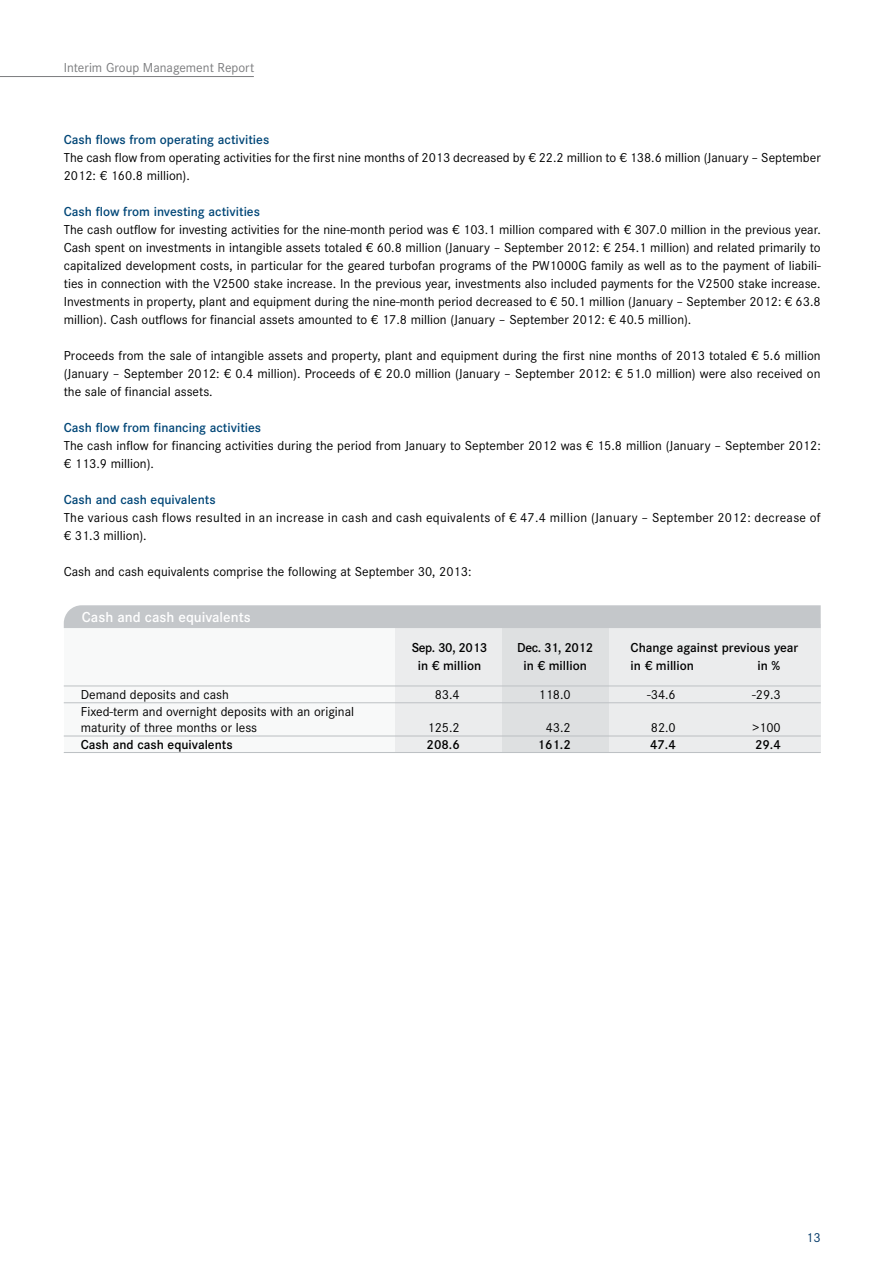
<style>
.page{position:relative;width:893px;height:1263px;background:#fff}
.page>*{position:absolute;margin:0;border:0;box-sizing:border-box;transform-origin:0 0}
.t1{font:600 15px "Corporate S";color:#fff}
.t2{font:13.5px/18px "Corporate S";color:#000}
.t3{font:13.5px/18px "Corporate S";letter-spacing:.02em;color:#000}
.t4{font:600 13.5px/18px "Corporate S";color:#000;text-align:center}
.t5{font:600 13.5px "Corporate S";color:#004677}
.t6{font:13.5px "Corporate S";color:#7b7c7e}
.t7{font:13.5px "Corporate S";color:#003867}
</style>
<div class="page">
<div style="left:64px;top:624px;width:757px;height:128px;background:#f8f9f9"></div>
<div style="left:608px;top:624px;width:213px;height:129px;background:#ebeced"></div>
<div style="left:396px;top:624px;width:106px;height:129px;background:#ebeced"></div>
<div style="left:502px;top:624px;width:106px;height:129px;background:#dee0e1"></div>
<div style="left:64px;top:605px;width:757px;height:23px;background:#c4c7ca"></div>
<hr style="left:64px;top:686px;width:757px;height:1px;background:#bdc1c4">
<hr style="left:64px;top:702px;width:757px;height:1px;background:#bdc1c4">
<hr style="left:64px;top:735px;width:757px;height:1px;background:#bdc1c4">
<hr style="left:64px;top:752px;width:757px;height:1px;background:#bdc1c4">
<hr style="left:0;top:76px;width:254px;height:1px;background:#7b7c7e">
<p class="t6" style="left:64px;top:60px;width:192px">Interim Group Management Report</p>
<p class="t5" style="left:64px;top:132px;width:207px">Cash flows from operating activities</p>
<p class="t2" style="left:64px;top:149px;width:758px">The cash flow from operating activities for the first nine months of 2013 decreased by € 22.2 million to € 138.6 million (January – September<br>2012: € 160.8 million).</p>
<p class="t5" style="left:64px;top:204px;width:198px">Cash flow from investing activities</p>
<p class="t2" style="left:64px;top:221px;width:758px;text-align:justify">The cash outflow for investing activities for the nine-month period was € 103.1 million compared with € 307.0 million in the previous year.<br>Cash spent on investments in intangible assets totaled € 60.8 million (January – September 2012: € 254.1 million) and related primarily to capitalized development costs, in particular for the geared turbofan programs of the PW1000G family as well as to the payment of liabili&shy;ties in connection with the V2500 stake increase. In the previous year, investments also included payments for the V2500 stake increase.<br>Investments in property, plant and equipment during the nine-month period decreased to € 50.1 million (January – September 2012: € 63.8 million). Cash outflows for financial assets amounted to € 17.8 million (January – September 2012: € 40.5 million).</p>
<p class="t2" style="left:64px;top:347px;width:758px;text-align:justify">Proceeds from the sale of intangible assets and property, plant and equipment during the first nine months of 2013 totaled € 5.6 million (January – September 2012: € 0.4 million). Proceeds of € 20.0 million (January – September 2012: € 51.0 million) were also received on the sale of financial assets.</p>
<p class="t5" style="left:64px;top:420px;width:199px">Cash flow from financing activities</p>
<p class="t2" style="left:64px;top:437px;width:758px">The cash inflow for financing activities during the period from January to September 2012 was € 15.8 million (January – September 2012: € 113.9 million).</p>
<p class="t5" style="left:64px;top:492px;width:153px">Cash and cash equivalents</p>
<p class="t3" style="left:64px;top:509px;width:758px">The various cash flows resulted in an increase in cash and cash equivalents of € 47.4 million (January – September 2012: decrease of € 31.3 million).</p>
<p class="t2" style="left:64px;top:563px;width:409px">Cash and cash equivalents comprise the following at September 30, 2013:</p>
<p class="t1" style="left:82px;top:608px;width:170px">Cash and cash equivalents</p>
<p class="t4" style="left:412px;top:639px;width:77px">Sep. 30, 2013 in € million</p>
<p class="t4" style="left:517px;top:639px;width:77px">Dec. 31, 2012 in € million</p>
<p class="t4" style="left:631px;top:639px;width:169px;text-align:left">Change against previous year in € million</p>
<p class="t4" style="left:757px;top:657px;width:24px">in %</p>
<p class="t2" style="left:81px;top:686px;width:150px">Demand deposits and cash</p>
<p class="t2" style="left:435px;top:686px;width:27px">83.4</p>
<p class="t2" style="left:539px;top:686px;width:34px">118.0</p>
<p class="t2" style="left:647px;top:686px;width:30px">-34.6</p>
<p class="t2" style="left:752px;top:686px;width:30px">-29.3</p>
<p class="t2" style="left:81px;top:703px;width:275px;line-height:16.5px">Fixed-term and overnight deposits with an original maturity of three months or less</p>
<p class="t2" style="left:428px;top:719px;width:34px">125.2</p>
<p class="t2" style="left:546px;top:719px;width:27px">43.2</p>
<p class="t2" style="left:651px;top:719px;width:27px">82.0</p>
<p class="t2" style="left:752px;top:719px;width:30px">&gt;100</p>
<p class="t4" style="left:81px;top:735px;width:153px">Cash and cash equivalents</p>
<p class="t4" style="left:426px;top:735px;width:35px">208.6</p>
<p class="t4" style="left:537px;top:735px;width:35px">161.2</p>
<p class="t4" style="left:650px;top:735px;width:27px">47.4</p>
<p class="t4" style="left:755px;top:735px;width:27px">29.4</p>
<p class="t7" style="left:806px;top:1230px;width:16px">13</p>
</div>
